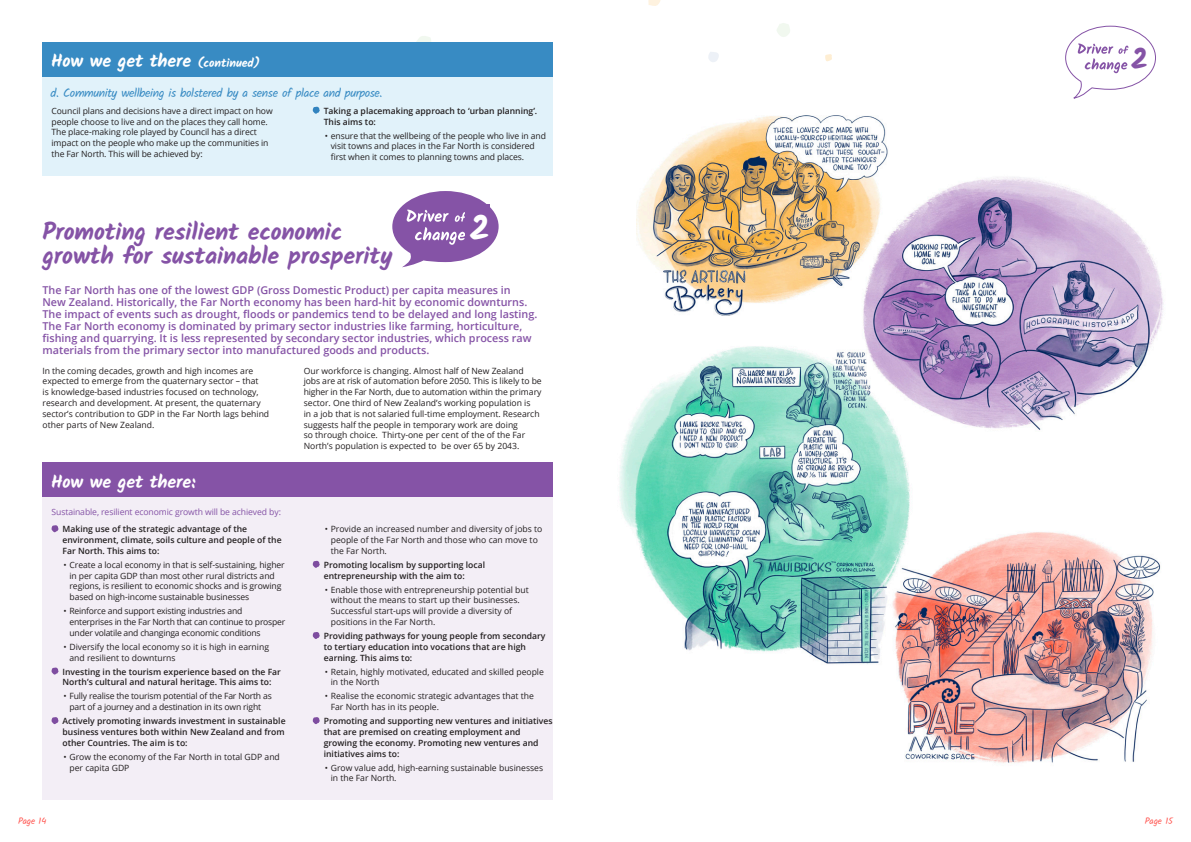
<style>
.page{position:relative;width:1191px;height:842px;background:#fff}
.page>*{position:absolute;margin:0;border:0;box-sizing:border-box;transform-origin:0 0}
.t1{font:700 34px "Kalam";color:#fff}
.t2{font:700 28.7px "Kalam";color:#8553a6}
.Driver_of_change_-_H{font:700 24px/24px "Kalam";letter-spacing:-.01em;color:#8553a6}
.Driver_of_change_-_S{font:700 18px "Kalam";letter-spacing:-.01em;color:#fff}
.Driver_of_change_-_H-2{font:12px "Kalam";letter-spacing:-.03em;color:#388bc3}
.Driver_of_change_-_H-3{font:600 10.8px/12px "Open Sans";color:#8553a6}
.t3{font:9px "Kalam";letter-spacing:-.01em;color:#ff5550}
.Driver_of_change_-_b{font:8.6px/10.8px "Open Sans";color:#231f20}
.Driver_of_change_-_H-4{font:600 8.6px/10.8px "Open Sans";color:#231f20}
.Driver_of_change_-_b-2{font:8.6px/10.8px "Open Sans";letter-spacing:-.025em;color:#231f20}
.Driver_of_change_-_b-3{font:8.6px/10.8px "Open Sans";letter-spacing:-.02em;color:#231f20;text-align:center}
.Driver_of_change_-_b-4{font:8.6px "Open Sans";letter-spacing:-.01em;color:#8553a6}
.s1{font-size:12px}
</style>
<div class="page">
<svg style="left:414px;top:36px;width:18px;height:7px"></svg>
<svg style="left:777px;top:23px;width:13px;height:14px"></svg>
<svg style="left:648px;top:0;width:12px;height:6px"></svg>
<svg style="left:708px;top:52px;width:11px;height:10px"></svg>
<svg style="left:825px;top:54px;width:7px;height:7px"></svg>
<div style="left:43px;top:43px;width:510px;height:133px;background:#e1f2fa"></div>
<div style="left:43px;top:43px;width:510px;height:34px;background:#388bc3"></div>
<svg style="left:313px;top:106px;width:7px;height:8px"></svg>
<img style="left:619px;top:346px;width:291px;height:318px">
<img style="left:854px;top:177px;width:310px;height:257px">
<img style="left:636px;top:115px;width:253px;height:200px">
<img style="left:881px;top:525px;width:280px;height:238px">
<svg style="left:392px;top:191px;width:106px;height:76px"></svg>
<div style="left:465px;top:204px;width:24px;height:41px;background:#8553a6"></div>
<div style="left:43px;top:463px;width:510px;height:336px;background:#f3eef6"></div>
<div style="left:43px;top:463px;width:510px;height:34px;background:#8553a6"></div>
<svg style="left:51px;top:525px;width:8px;height:8px"></svg>
<svg style="left:51px;top:667px;width:8px;height:8px"></svg>
<svg style="left:51px;top:717px;width:8px;height:8px"></svg>
<svg style="left:313px;top:560px;width:7px;height:8px"></svg>
<svg style="left:313px;top:632px;width:7px;height:7px"></svg>
<svg style="left:313px;top:717px;width:7px;height:7px"></svg>
<svg style="left:1065px;top:25px;width:91px;height:74px"></svg>
<p class="Driver_of_change_-_S" style="left:51px;top:51px;width:211px">How we get there <span class="s1">(continued)</span></p>
<p class="Driver_of_change_-_H-2" style="left:51px;top:84px;width:333px">d. Community wellbeing is bolstered by a sense of place and purpose.</p>
<p class="Driver_of_change_-_b" style="left:52px;top:105px;width:223px">Council plans and decisions have a direct impact on how people choose to live and on the places they call home.<br>The place-making role played by Council has a direct impact on the people who make up the communities in the Far North. This will be achieved by:</p>
<p class="Driver_of_change_-_H-4" style="left:324px;top:105px;width:215px">Taking a placemaking approach to ‘urban planning’.<br>This aims to:</p>
<p class="Driver_of_change_-_b" style="left:331px;top:130px;width:217px;text-indent:-6px">• ensure that the wellbeing of the people who live in and visit towns and places in the Far North is considered first when it comes to planning towns and places.</p>
<p class="Driver_of_change_-_H" style="left:43px;top:220px;width:351px">Promoting resilient economic growth for sustainable prosperity</p>
<p class="t1" style="left:469px;top:209px;width:21px">2</p>
<p class="Driver_of_change_-_H-3" style="left:43px;top:284px;width:496px">The Far North has one of the lowest GDP (Gross Domestic Product) per capita measures in<br>New Zealand. Historically, the Far North economy has been hard-hit by economic downturns.<br>The impact of events such as drought, floods or pandemics tend to be delayed and long lasting.<br>The Far North economy is dominated by primary sector industries like farming, horticulture, fishing and quarrying. It is less represented by secondary sector industries, which process raw materials from the primary sector into manufactured goods and products.</p>
<p class="Driver_of_change_-_b" style="left:43px;top:365px;width:228px">In the coming decades, growth and high incomes are expected to emerge from the quaternary sector – that<br>is knowledge-based industries focused on technology, research and development. At present, the quaternary sector’s contribution to GDP in the Far North lags behind other parts of New Zealand.</p>
<p class="Driver_of_change_-_b" style="left:304px;top:365px;width:239px">Our workforce is changing. Almost half of New Zealand jobs are at risk of automation before 2050. This is likely to be higher in the Far North, due to automation within the primary sector. One third of New Zealand’s working population is<br>in a job that is not salaried full-time employment. Research suggests half the people in temporary work are doing<br>so through choice. Thirty-one per cent of the of the Far North’s population is expected to be over 65 by 2043.</p>
<p class="Driver_of_change_-_S" style="left:51px;top:471px;width:146px">How we get there:</p>
<p class="Driver_of_change_-_b-4" style="left:52px;top:506px;width:231px">Sustainable, resilient economic growth will be achieved by:</p>
<p class="Driver_of_change_-_H-4" style="left:63px;top:524px;width:220px">Making use of the strategic advantage of the environment, climate, soils culture and people of the<br>Far North. This aims to:</p>
<p class="Driver_of_change_-_b" style="left:70px;top:559px;width:217px;text-indent:-6px">• Create a local economy in that is self-sustaining, higher in per capita GDP than most other rural districts and regions, is resilient to economic shocks and is growing based on high-income sustainable businesses</p>
<p class="Driver_of_change_-_b-2" style="left:70px;top:605px;width:217px;text-indent:-6px">• Reinforce and support existing industries and enterprises in the Far North that can continue to prosper under volatile and changinga economic conditions</p>
<p class="Driver_of_change_-_b" style="left:70px;top:641px;width:201px;text-indent:-6px">• Diversify the local economy so it is high in earning and resilient to downturns</p>
<p class="Driver_of_change_-_H-4" style="left:63px;top:666px;width:220px">Investing in the tourism experience based on the Far<br>North’s cultural and natural heritage. This aims to:</p>
<p class="Driver_of_change_-_b-3" style="left:64px;top:691px;width:210px">• Fully realise the tourism potential of the Far North as part of a journey and a destination in its own right</p>
<p class="Driver_of_change_-_H-4" style="left:63px;top:715px;width:225px;text-align:justify">Actively promoting inwards investment in sustainable business ventures both within New Zealand and from other Countries. The aim is to:</p>
<p class="Driver_of_change_-_b" style="left:70px;top:751px;width:212px;text-indent:-6px">• Grow the economy of the Far North in total GDP and per capita GDP</p>
<p class="Driver_of_change_-_b" style="left:331px;top:523px;width:213px;text-indent:-6px">• Provide an increased number and diversity of jobs to people of the Far North and those who can move to the Far North.</p>
<p class="Driver_of_change_-_H-4" style="left:324px;top:559px;width:163px">Promoting localism by supporting local entrepreneurship with the aim to:</p>
<p class="Driver_of_change_-_b" style="left:331px;top:584px;width:200px;text-indent:-6px">• Enable those with entrepreneurship potential but without the means to start up their businesses.<br>Successful start-ups will provide a diversity of positions in the Far North.</p>
<p class="Driver_of_change_-_H-4" style="left:324px;top:630px;width:223px">Providing pathways for young people from secondary to tertiary education into vocations that are high earning. This aims to:</p>
<p class="Driver_of_change_-_b" style="left:331px;top:666px;width:215px;text-indent:-6px">• Retain, highly motivated, educated and skilled people in the North</p>
<p class="Driver_of_change_-_b" style="left:331px;top:691px;width:205px;text-indent:-6px">• Realise the economic strategic advantages that the<br>Far North has in its people.</p>
<p class="Driver_of_change_-_H-4" style="left:324px;top:715px;width:230px">Promoting and supporting new ventures and initiatives that are premised on creating employment and growing the economy. Promoting new ventures and initiatives aims to:</p>
<p class="Driver_of_change_-_b" style="left:331px;top:762px;width:214px;text-indent:-6px">• Grow value add, high-earning sustainable businesses in the Far North.</p>
<p class="t2" style="left:1131px;top:43px;width:18px">2</p>
<p class="t3" style="left:18px;top:815px;width:30px">Page 14</p>
<p class="t3" style="left:1144px;top:815px;width:30px">Page 15</p>
</div>
